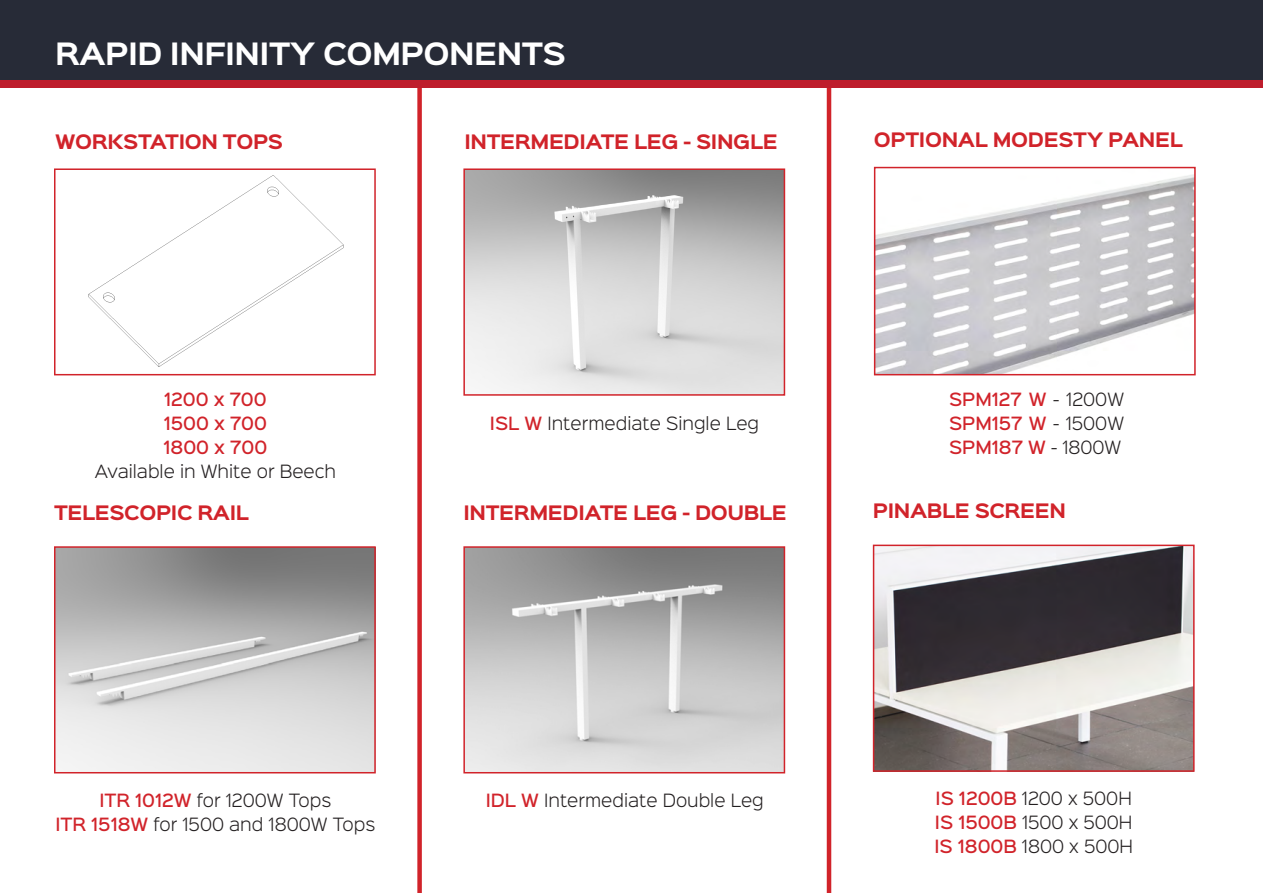
<style>
.page{position:relative;width:1263px;height:893px;background:#fff}
.page>*{position:absolute;margin:0;border:0;box-sizing:border-box;transform-origin:0 0}
.t1{font:700 27.75px "Sinkin Sans 700";letter-spacing:-.02em;color:#fff}
.t2{font:700 18px "Sinkin Sans 700";letter-spacing:-.02em;color:#d1232a}
.t3{font:300 16.5px "Sinkin Sans 300";color:#231f20}
.t4{font:500 16.5px/24px "Sinkin Sans 500";color:#d1232a;text-align:justify}
.s1{font-family:"Sinkin Sans 500";font-weight:500;color:#d1232a}
.s2{font-family:"Sinkin Sans 300";font-weight:300;color:#231f20}
</style>
<div class="page">
<div style="left:0;top:0;width:1263px;height:81px;background:#272b37"></div>
<img style="left:88px;top:175px;width:256px;height:192px">
<div style="left:54px;top:168px;width:322px;height:207px;border:2px solid #d1232a"></div>
<img style="left:57px;top:549px;width:316px;height:221px">
<div style="left:54px;top:546px;width:322px;height:227px;border:2px solid #d1232a"></div>
<img style="left:466px;top:171px;width:316px;height:222px">
<div style="left:463px;top:168px;width:322px;height:228px;border:2px solid #d1232a"></div>
<img style="left:466px;top:549px;width:316px;height:221px">
<div style="left:463px;top:546px;width:322px;height:227px;border:2px solid #d1232a"></div>
<img style="left:877px;top:174px;width:316px;height:198px">
<div style="left:874px;top:167px;width:322px;height:208px;border:2px solid #d1232a"></div>
<img style="left:876px;top:548px;width:315px;height:221px">
<div style="left:873px;top:545px;width:321px;height:227px;border:2px solid #d1232a"></div>
<div style="left:417px;top:87px;width:5px;height:806px;background:#d1232a"></div>
<hr style="left:827px;top:88px;width:4px;height:805px;background:#d1232a">
<div style="left:0;top:80px;width:1263px;height:7px;background:#be1d2c"></div>
<p class="t1" style="left:55px;top:39px;width:512px">RAPID INFINITY COMPONENTS</p>
<p class="t2" style="left:55px;top:132px;width:229px">WORKSTATION TOPS</p>
<p class="t2" style="left:464px;top:132px;width:315px">INTERMEDIATE LEG - SINGLE</p>
<p class="t2" style="left:874px;top:130px;width:310px">OPTIONAL MODESTY PANEL</p>
<p class="t4" style="left:164px;top:386px;width:104px">1200 x 700</p>
<p class="t4" style="left:164px;top:410px;width:105px">1500 x 700</p>
<p class="t4" style="left:164px;top:434px;width:105px">1800 x 700</p>
<p class="t3" style="left:95px;top:458px;width:243px">Available in White or Beech</p>
<p class="t2" style="left:54px;top:503px;width:197px">TELESCOPIC RAIL</p>
<p class="t3" style="left:490px;top:410px;width:271px"><span class="s1">ISL W</span> Intermediate Single Leg</p>
<p class="t2" style="left:463px;top:503px;width:325px">INTERMEDIATE LEG - DOUBLE</p>
<p class="t4" style="left:949px;top:386px;width:177px">SPM127 W <span class="s2">- 1200W </span>SPM157 W <span class="s2">- 1500W </span>SPM187 W <span class="s2">- 1800W</span></p>
<p class="t2" style="left:873px;top:501px;width:195px">PINABLE SCREEN</p>
<p class="t3" style="left:99px;top:787px;width:234px"><span class="s1">ITR 1012W</span> for 1200W Tops</p>
<p class="t3" style="left:55px;top:811px;width:321px"><span class="s1">ITR 1518W</span> for 1500 and 1800W Tops</p>
<p class="t3" style="left:486px;top:787px;width:280px"><span class="s1">IDL W</span> Intermediate Double Leg</p>
<p class="t3" style="left:935px;top:785px;width:198px"><span class="s1">IS 1200B</span> 1200 x 500H</p>
<p class="t3" style="left:935px;top:809px;width:199px"><span class="s1">IS 1500B</span> 1500 x 500H</p>
<p class="t3" style="left:934px;top:833px;width:200px"><span class="s1">IS 1800B</span> 1800 x 500H</p>
</div>
